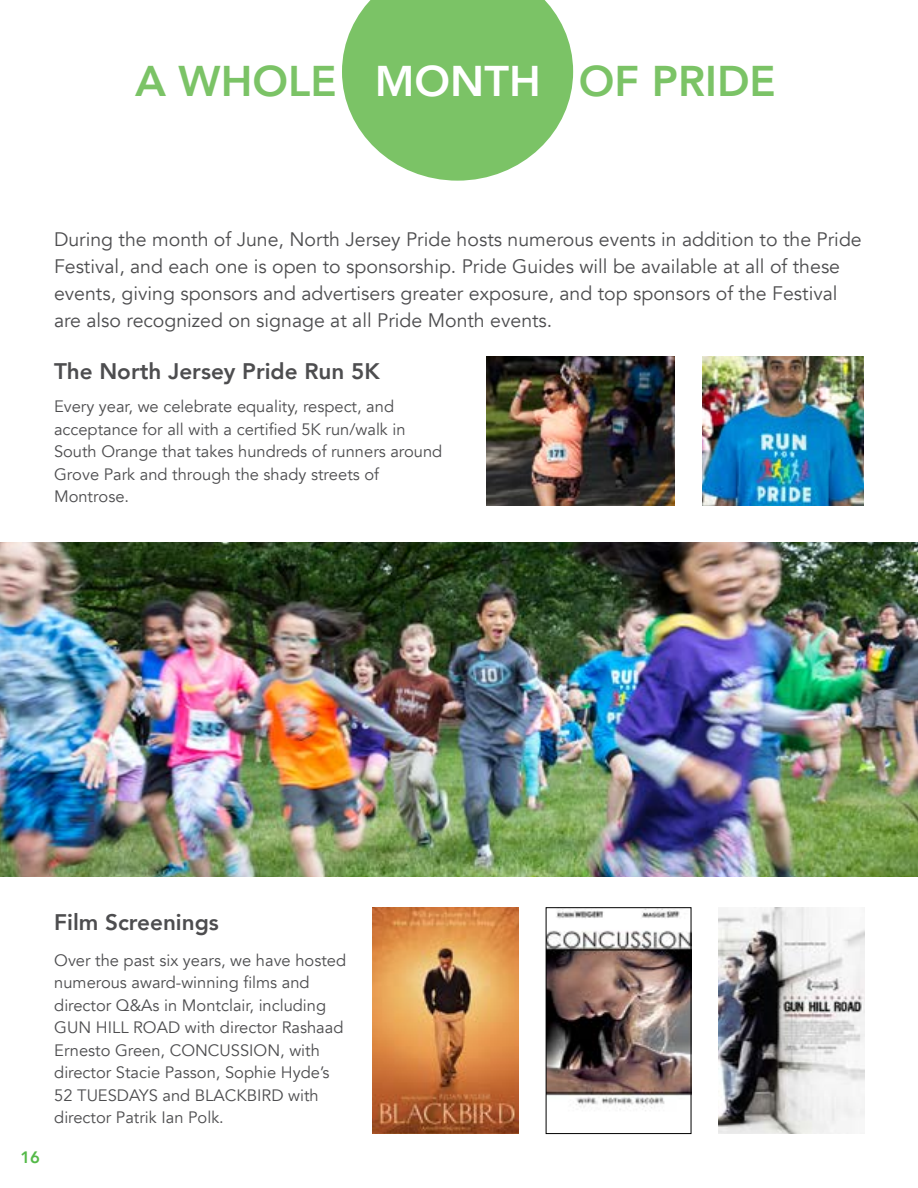
<style>
.page{position:relative;width:918px;height:1188px;background:#fff}
.page>*{position:absolute;margin:0;border:0;box-sizing:border-box;transform-origin:0 0}
.t1{font:800 42.9px "Avenir";color:#7bc366}
.t2{font:800 22.5px "Avenir";color:#4d4d4f}
.t3{font:19.5px/27px "Avenir";color:#4d4d4f}
.t4{font:16.5px/22.5px "Avenir";color:#4d4d4f}
.t5{font:800 16.5px "Avenir";color:#54b948}
.s1{color:#fff}
</style>
<div class="page">
<svg style="left:342px;top:0;width:231px;height:181px"></svg>
<img style="left:0;top:542px;width:918px;height:335px">
<img style="left:486px;top:356px;width:189px;height:149px">
<img style="left:702px;top:356px;width:162px;height:149px">
<img style="left:373px;top:907px;width:146px;height:227px">
<img style="left:718px;top:907px;width:146px;height:227px">
<img style="left:548px;top:909px;width:141px;height:202px">
<div style="left:546px;top:907px;width:145px;height:227px;border:1px solid #000"></div>
<h1 class="t1" style="left:135px;top:48px;width:642px">A WHOLE <span class="s1">MONTH</span> OF PRIDE</h1>
<p class="t3" style="left:54px;top:226px;width:809px">During the month of June, North Jersey Pride hosts numerous events in addition to the Pride Festival, and each one is open to sponsorship. Pride Guides will be available at all of these events, giving sponsors and advertisers greater exposure, and top sponsors of the Festival are also recognized on signage at all Pride Month events.</p>
<h2 class="t2" style="left:54px;top:354px;width:327px">The North Jersey Pride Run 5K</h2>
<p class="t4" style="left:54px;top:396px;width:390px">Every year, we celebrate equality, respect, and acceptance for all with a certified 5K run/walk in South Orange that takes hundreds of runners around Grove Park and through the shady streets of Montrose.</p>
<p class="t5" style="left:20px;top:1145px;width:21px">16</p>
<h2 class="t2" style="left:54px;top:904px;width:166px">Film Screenings</h2>
<p class="t4" style="left:54px;top:949px;width:293px">Over the past six years, we have hosted numerous award-winning films and director Q&amp;As in Montclair, including GUN HILL ROAD with director Rashaad Ernesto Green, CONCUSSION, with director Stacie Passon, Sophie Hyde’s 52 TUESDAYS and BLACKBIRD with director Patrik Ian Polk.</p>
</div>
